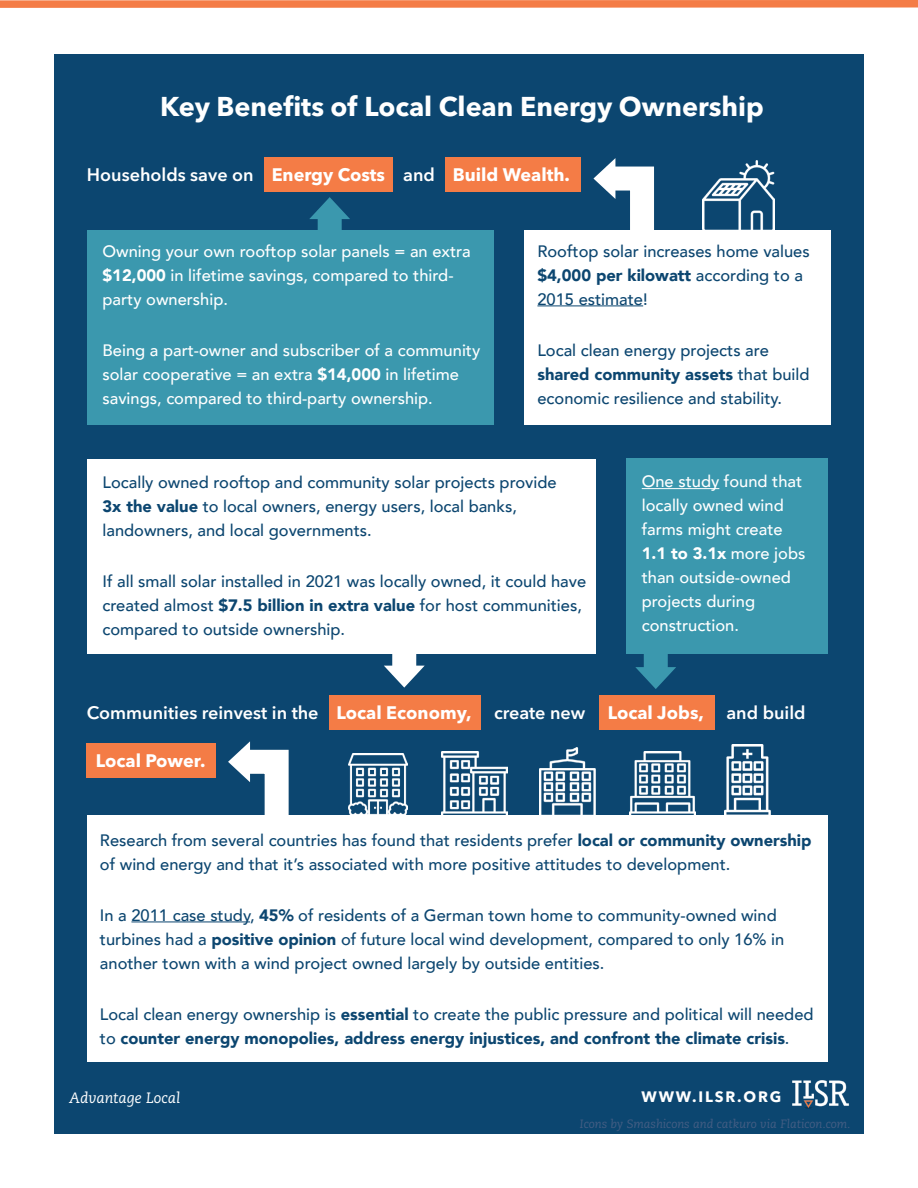
<style>
.page{position:relative;width:918px;height:1188px;background:#fff}
.page>*{position:absolute;margin:0;border:0;box-sizing:border-box;transform-origin:0 0}
.t1{font:700 27px "Avenir Next LT Pro";color:#fff}
.t2{font:700 18px "Avenir Next LT Pro";color:#fff}
.t3{font:600 18px "Avenir Next LT Pro";color:#fff}
.t4{font:500 16.5px/24px "Avenir";color:#0c4670}
.t5{font:500 16.5px/24px "Avenir";color:#fff}
.t6{font:900 16.5px/24px "Avenir";color:#0c4670}
.t7{font:italic 15px "Caecilia LT Std";color:#fff}
.t8{font:700 15px "Avenir Next LT Pro";letter-spacing:.12em;color:#fff}
.t9{font:italic 12px "Caecilia LT Std";color:#435d83}
.s1{font-weight:600}
.s2{font-weight:900}
.s3{font-weight:700}
.s4{font-weight:500}
</style>
<div class="page">
<div style="left:0;top:0;width:918px;height:8px;background:#f47c46"></div>
<div style="left:54px;top:54px;width:810px;height:1080px;background:#0c4670"></div>
<img style="left:792px;top:1080px;width:57px;height:29px">
<div style="left:265px;top:157px;width:128px;height:34px;background:#f47c46"></div>
<div style="left:445px;top:157px;width:135px;height:34px;background:#f47c46"></div>
<div style="left:329px;top:695px;width:152px;height:35px;background:#f47c46"></div>
<div style="left:599px;top:695px;width:116px;height:35px;background:#f47c46"></div>
<div style="left:318px;top:210px;width:24px;height:44px;background:#3b98ae"></div>
<svg style="left:309px;top:197px;width:41px;height:22px"></svg>
<svg style="left:593px;top:158px;width:61px;height:72px"></svg>
<div style="left:87px;top:230px;width:407px;height:194px;background:#3b98ae"></div>
<div style="left:524px;top:230px;width:307px;height:194px;background:#fff"></div>
<hr style="left:537px;top:305px;width:106px;height:1px;background:#0c4670">
<div style="left:87px;top:743px;width:129px;height:34px;background:#f47c46"></div>
<div style="left:392px;top:631px;width:24px;height:43px;background:#fff"></div>
<svg style="left:384px;top:666px;width:41px;height:22px"></svg>
<div style="left:87px;top:459px;width:508px;height:194px;background:#fff"></div>
<div style="left:644px;top:635px;width:24px;height:41px;background:#3b98ae"></div>
<svg style="left:635px;top:667px;width:41px;height:22px"></svg>
<div style="left:627px;top:458px;width:201px;height:195px;background:#3b98ae"></div>
<hr style="left:642px;top:488px;width:77px;height:1px;background:#fff">
<div style="left:87px;top:816px;width:740px;height:246px;background:#fff"></div>
<svg style="left:217px;top:741px;width:84px;height:75px"></svg>
<hr style="left:131px;top:922px;width:119px;height:1px;background:#0c4670">
<img style="left:703px;top:160px;width:71px;height:70px">
<img style="left:348px;top:753px;width:60px;height:63px">
<img style="left:442px;top:752px;width:65px;height:64px">
<img style="left:540px;top:747px;width:69px;height:69px">
<img style="left:630px;top:752px;width:65px;height:64px">
<img style="left:725px;top:745px;width:73px;height:71px">
<h1 class="t1" style="left:160px;top:90px;width:605px">Key Benefits of Local Clean Energy Ownership</h1>
<h2 class="t2" style="left:87px;top:163px;width:484px"><span class="s1">Households save on</span> Energy Costs <span class="s1">and</span> Build Wealth.</h2>
<p class="t5" style="left:103px;top:238px;width:370px">Owning your own rooftop solar panels = an extra <span class="s2">$12,000</span> in lifetime savings, compared to third&shy;party ownership.</p>
<p class="t5" style="left:103px;top:337px;width:379px">Being a part-owner and subscriber of a community solar cooperative = an extra <span class="s2">$14,000</span> in lifetime savings, compared to third-party ownership.</p>
<p class="t4" style="left:537px;top:238px;width:274px">Rooftop solar increases home values <span class="s2">$4,000 per kilowatt</span> according to a<br>2015 estimate!</p>
<p class="t4" style="left:537px;top:337px;width:274px">Local clean energy projects are <span class="s2">shared community assets</span> that build economic resilience and stability.</p>
<p class="t4" style="left:103px;top:470px;width:456px">Locally owned rooftop and community solar projects provide<br><span class="s2">3x the value</span> to local owners, energy users, local banks, landowners, and local governments.</p>
<p class="t4" style="left:103px;top:569px;width:485px">If all small solar installed in 2021 was locally owned, it could have created almost <span class="s2">$7.5 billion in extra value</span> for host communities, compared to outside ownership.</p>
<p class="t5" style="left:642px;top:469px;width:165px">One study found that locally owned wind farms might create<br><span class="s2">1.1 to 3.1x</span> more jobs than outside-owned projects during construction.</p>
<h2 class="t3" style="left:87px;top:702px;width:500px">Communities reinvest in the <span class="s3">Local Economy,</span> create new</h2>
<h2 class="t2" style="left:608px;top:702px;width:98px">Local Jobs,</h2>
<h2 class="t3" style="left:726px;top:702px;width:81px">and build</h2>
<h2 class="t2" style="left:96px;top:750px;width:111px">Local Power.</h2>
<p class="t4" style="left:100px;top:827px;width:713px">Research from several countries has found that residents prefer <span class="s2">local or community ownership </span>of wind energy and that it’s associated with more positive attitudes to development.</p>
<p class="t4" style="left:100px;top:902px;width:686px">In a 2011 case study, <span class="s2">45%</span> of residents of a German town home to community-owned wind turbines had a <span class="s2">positive opinion</span> of future local wind development, compared to only 16% in another town with a wind project owned largely by outside entities.</p>
<p class="t6" style="left:100px;top:1002px;width:715px"><span class="s4">Local clean energy ownership is</span> essential <span class="s4">to create the public pressure and political will needed to</span> counter energy monopolies, address energy injustices, and confront the climate crisis<span class="s4">.</span></p>
<p class="t7" style="left:69px;top:1089px;width:113px">Advantage Local</p>
<p class="t8" style="left:642px;top:1087px;width:141px">WWW.ILSR.ORG</p>
<p class="t9" style="left:580px;top:1117px;width:272px">Icons by Smashicons and catkuro via Flaticon.com.</p>
</div>
